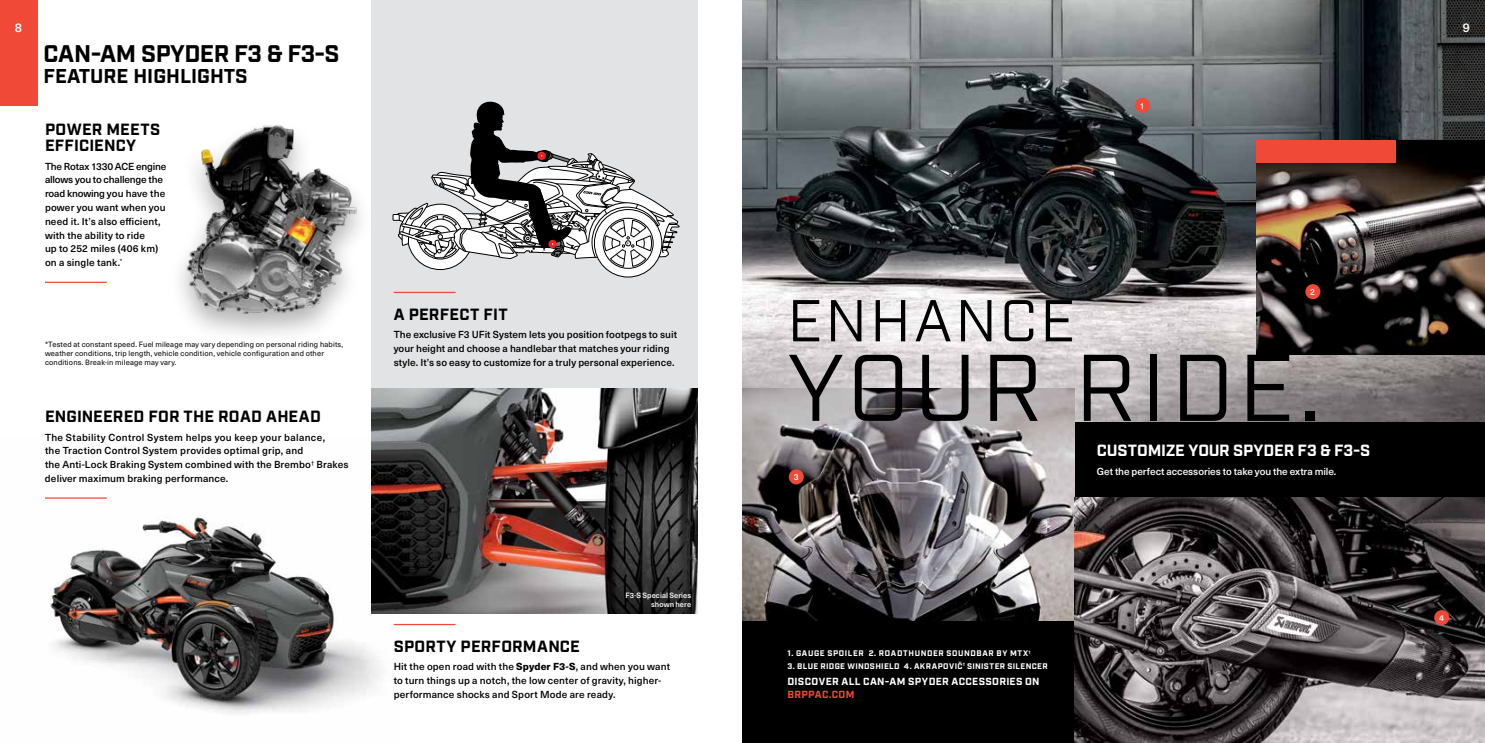
<style>
.page{position:relative;width:1485px;height:743px;background:#fff}
.page>*{position:absolute;margin:0;border:0;box-sizing:border-box;transform-origin:0 0}
.t1{font:94.38px "Industry";letter-spacing:.05em;color:#000}
.t2{font:58.88px "Industry";letter-spacing:.05em;color:#000}
.t3{font:700 24px "Industry";letter-spacing:-.02em;color:#000}
.t4{font:700 20px "Industry";color:#000}
.t5{font:700 16.25px/16.2px "Industry";letter-spacing:.01em;color:#000}
.t6{font:700 16.25px "Industry";letter-spacing:-.01em;color:#fff}
.t7{font:500 12.5px "Neue Haas Unica W1 G";color:#fff}
.t8{font:700 10.25px "Industry";letter-spacing:.035em;color:#fff}
.t9{font:700 10.25px "Industry";letter-spacing:.03em;color:#f04937}
.t10{font:500 10px/13.8px "Neue Haas Unica W1 G";letter-spacing:.01em;color:#000}
.t11{font:500 10px "Neue Haas Unica W1 G";letter-spacing:-.01em;color:#fff}
.t12{font:500 8.5px "Neue Haas Unica W1 G";color:#fff}
.t13{font:700 8.12px "Industry";letter-spacing:.06em;color:#fff}
.t14{font:7.5px/9px "Neue Haas Unica W1 G";letter-spacing:.02em;color:#000}
.t15{font:500 7.5px/9px "Neue Haas Unica W1 G";color:#fff;text-align:right}
.s1{font-weight:800}
</style>
<div class="page">
<div style="left:742px;top:0;width:743px;height:742px;background:#000"></div>
<div style="left:0;top:0;width:37px;height:106px;background:#f04937"></div>
<img style="left:742px;top:0;width:743px;height:421px">
<img style="left:1256px;top:140px;width:229px;height:214px">
<img style="left:742px;top:388px;width:332px;height:232px">
<div style="left:1256px;top:140px;width:140px;height:23px;background:#f04937"></div>
<img style="left:1074px;top:497px;width:411px;height:245px">
<img style="left:45px;top:498px;width:355px;height:216px">
<div style="left:371px;top:0;width:327px;height:388px;background:#e2e3e4"></div>
<div style="left:168px;top:118px;width:208px;height:228px;background:#000;opacity:.3"></div>
<img style="left:169px;top:122px;width:197px;height:196px">
<svg style="left:594px;top:209px;width:68px;height:68px"></svg>
<svg style="left:393px;top:101px;width:287px;height:168px"></svg>
<img style="left:371px;top:388px;width:327px;height:225px">
<div style="left:1135px;top:98px;width:15px;height:15px;background:#f04937;border-radius:50%"></div>
<div style="left:789px;top:469px;width:15px;height:15px;background:#f04937;border-radius:50%"></div>
<div style="left:1434px;top:610px;width:15px;height:15px;background:#f04937;border-radius:50%"></div>
<div style="left:1305px;top:284px;width:15px;height:15px;background:#f04937;border-radius:50%"></div>
<hr style="left:45px;top:281px;width:62px;height:2px;background:#f04937">
<hr style="left:45px;top:497px;width:62px;height:1px;background:#f04937">
<hr style="left:394px;top:623px;width:62px;height:2px;background:#f04937">
<hr style="left:394px;top:292px;width:62px;height:1px;background:#f04937">
<p class="t7" style="left:15px;top:18px;width:9px">8</p>
<p class="t7" style="left:1463px;top:18px;width:9px">9</p>
<h3 class="t3" style="left:44px;top:39px;width:297px">CAN-AM SPYDER F3 &amp; F3-S</h3>
<h3 class="t4" style="left:43px;top:64px;width:206px">FEATURE HIGHLIGHTS</h3>
<h3 class="t5" style="left:45px;top:122px;width:117px">POWER MEETS<br>EFFICIENCY</h3>
<p class="t10" style="left:45px;top:159px;width:123px">The Rotax 1330 ACE engine allows you to challenge the road knowing you have the power you want when you need it. It’s also efficient, with the ability to ride<br>up to 252 miles (406 km) on a single tank.<sup>*</sup></p>
<p class="t14" style="left:45px;top:339px;width:300px">*Tested at constant speed. Fuel mileage may vary depending on personal riding habits, weather conditions, trip length, vehicle condition, vehicle configuration and other conditions. Break-in mileage may vary.</p>
<h3 class="t5" style="left:45px;top:409px;width:277px">ENGINEERED FOR THE ROAD AHEAD</h3>
<p class="t10" style="left:45px;top:429px;width:305px">The Stability Control System helps you keep your balance,<br>the Traction Control System provides optimal grip, and<br>the Anti-Lock Braking System combined with the Brembo<sup>†</sup> Brakes deliver maximum braking performance.</p>
<h3 class="t5" style="left:394px;top:307px;width:115px">A PERFECT FIT</h3>
<p class="t10" style="left:394px;top:327px;width:285px">The exclusive F3 UFit System lets you position footpegs to suit your height and choose a handlebar that matches your riding style. It’s so easy to customize for a truly personal experience.</p>
<p class="t15" style="left:625px;top:590px;width:67px">F3-S Special Series shown here</p>
<h3 class="t5" style="left:394px;top:639px;width:188px">SPORTY PERFORMANCE</h3>
<p class="t10" style="left:394px;top:659px;width:278px">Hit the open road with the <span class="s1">Spyder F3-S</span>, and when you want to turn things up a notch, the low center of gravity, higher&shy;performance shocks and Sport Mode are ready.</p>
<p class="t12" style="left:1140px;top:99px;width:6px">1</p>
<p class="t12" style="left:1310px;top:285px;width:6px">2</p>
<h2 class="t2" style="left:788px;top:286px;width:289px">ENHANCE</h2>
<h1 class="t1" style="left:788px;top:332px;width:534px">YOUR RIDE.</h1>
<p class="t12" style="left:794px;top:470px;width:6px">3</p>
<h3 class="t6" style="left:1097px;top:440px;width:275px">CUSTOMIZE YOUR SPYDER F3 &amp; F3-S</h3>
<p class="t11" style="left:1097px;top:464px;width:241px">Get the perfect accessories to take you the extra mile.</p>
<p class="t13" style="left:788px;top:648px;width:245px">1. GAUGE SPOILER 2. ROADTHUNDER SOUNDBAR BY MTX<sup>†</sup></p>
<p class="t13" style="left:787px;top:661px;width:262px">3. BLUE RIDGE WINDSHIELD 4. AKRAPOVIČ<sup>†</sup> SINISTER SILENCER</p>
<p class="t8" style="left:788px;top:675px;width:254px">DISCOVER ALL CAN-AM SPYDER ACCESSORIES ON</p>
<p class="t9" style="left:788px;top:688px;width:68px">BRPPAC.COM</p>
<p class="t12" style="left:1439px;top:611px;width:6px">4</p>
</div>
